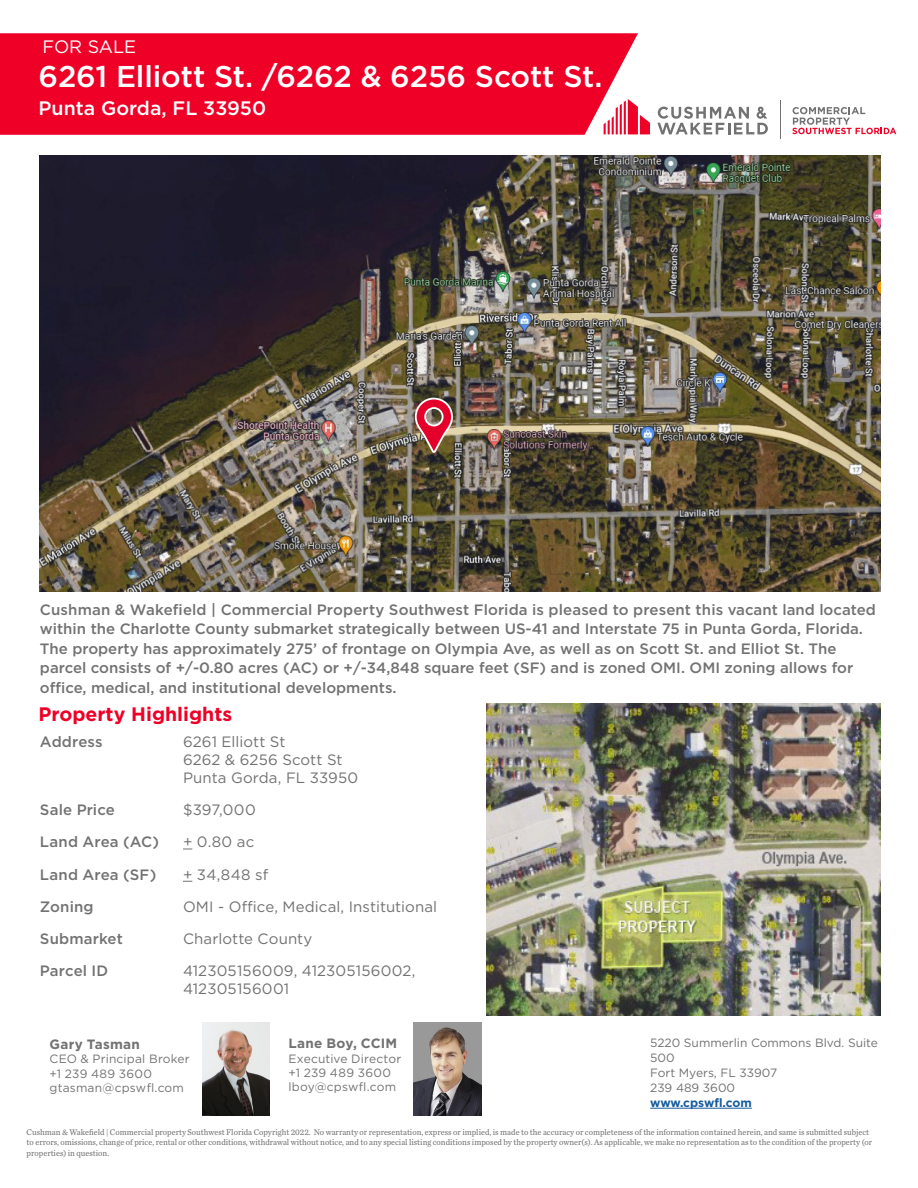
<style>
.page{position:relative;width:918px;height:1188px;background:#fff}
.page>*{position:absolute;margin:0;border:0;box-sizing:border-box;transform-origin:0 0}
.Property_Name___Addr{font:500 30px "Gotham";letter-spacing:-.005em;color:#fff}
.Property_Name___Addr-2{font:500 19.5px "Gotham";color:#fff}
.Section_Head_-_red{font:700 19.5px "Gotham";color:#ef0027}
.Banner_Callout_Text{font:18px "Gotham";color:#fff}
.Body_Text{font:500 15px/19.5px "Gotham";color:#717271}
.Table_text_-_small{font:15px/18px "Gotham";letter-spacing:.01em;color:#717271}
.Table_text_-_small-2{font:500 15px "Gotham";letter-spacing:.01em;color:#717271}
.Broker_Name{font:700 13.5px "Gotham";letter-spacing:.02em;color:#717271}
.Broker_Contact_Small{font:12px/14.4px "Gotham";letter-spacing:.015em;color:#717271}
.Company_Address_Text{font:12px/15px "Gotham";color:#717271}
.URL{font:700 12px "Gotham";letter-spacing:-.005em;color:#175d9e}
.disclaimer{font:8.7px/10.4px "Chronicle Text G2";color:#717271;scale:.95 1}
</style>
<div class="page">
<div style="left:0;top:33px;width:638px;height:102px;background:#ef0027"></div>
<hr style="left:650px;top:1108px;width:102px;height:1px;background:#175d9e">
<hr style="left:780px;top:100px;width:1px;height:39px;background:#717271">
<svg style="left:604px;top:99px;width:46px;height:35px"></svg>
<svg style="left:657px;top:107px;width:111px;height:27px"></svg>
<svg style="left:792px;top:107px;width:104px;height:27px"></svg>
<img style="left:413px;top:1023px;width:68px;height:93px">
<img style="left:40px;top:156px;width:840px;height:436px">
<svg style="left:415px;top:397px;width:39px;height:56px;background:#b15557"></svg>
<img style="left:487px;top:704px;width:393px;height:311px">
<img style="left:203px;top:1023px;width:66px;height:93px">
<p class="Banner_Callout_Text" style="left:42px;top:35px;width:95px">FOR SALE</p>
<p class="Property_Name___Addr" style="left:39px;top:56px;width:565px">6261 Elliott St. /6262 &amp; 6256 Scott St.</p>
<p class="Property_Name___Addr-2" style="left:39px;top:95px;width:229px">Punta Gorda, FL 33950</p>
<p class="Body_Text" style="left:40px;top:599px;width:837px">Cushman &amp; Wakefield | Commercial Property Southwest Florida is pleased to present this vacant land located within the Charlotte County submarket strategically between US-41 and Interstate 75 in Punta Gorda, Florida.<br>The property has approximately 275’ of frontage on Olympia Ave, as well as on Scott St. and Elliot St. The parcel consists of +/-0.80 acres (AC) or +/-34,848 square feet (SF) and is zoned OMI. OMI zoning allows for office, medical, and institutional developments.</p>
<p class="Section_Head_-_red" style="left:39px;top:701px;width:195px">Property Highlights</p>
<p class="Table_text_-_small-2" style="left:40px;top:732px;width:64px">Address</p>
<p class="Table_text_-_small" style="left:183px;top:732px;width:104px">6261 Elliott St</p>
<p class="Table_text_-_small" style="left:183px;top:750px;width:161px">6262 &amp; 6256 Scott St</p>
<p class="Table_text_-_small" style="left:183px;top:768px;width:177px">Punta Gorda, FL 33950</p>
<p class="Table_text_-_small-2" style="left:40px;top:800px;width:76px">Sale Price</p>
<p class="Table_text_-_small" style="left:183px;top:801px;width:74px">$397,000</p>
<p class="Table_text_-_small-2" style="left:40px;top:832px;width:121px">Land Area (AC)</p>
<p class="Table_text_-_small" style="left:183px;top:833px;width:73px">+ 0.80 ac</p>
<p class="Table_text_-_small-2" style="left:40px;top:865px;width:118px">Land Area (SF)</p>
<p class="Table_text_-_small" style="left:183px;top:865px;width:87px">+ 34,848 sf</p>
<p class="Table_text_-_small-2" style="left:40px;top:897px;width:55px">Zoning</p>
<p class="Table_text_-_small" style="left:183px;top:897px;width:256px">OMI - Office, Medical, Institutional</p>
<p class="Table_text_-_small-2" style="left:40px;top:929px;width:84px">Submarket</p>
<p class="Table_text_-_small" style="left:183px;top:930px;width:131px">Charlotte County</p>
<p class="Table_text_-_small-2" style="left:40px;top:961px;width:70px">Parcel ID</p>
<p class="Table_text_-_small" style="left:183px;top:962px;width:234px">412305156009, 412305156002,<br>412305156001</p>
<p class="Company_Address_Text" style="left:650px;top:1035px;width:229px">5220 Summerlin Commons Blvd. Suite<br>500</p>
<p class="Company_Address_Text" style="left:650px;top:1065px;width:129px">Fort Myers, FL 33907<br>239 489 3600</p>
<p class="URL" style="left:650px;top:1095px;width:103px">www.cpswfl.com</p>
<p class="disclaimer" style="left:27px;top:1126px;width:892px">Cushman &amp; Wakefield | Commercial property Southwest Florida Copyright 2022. No warranty or representation, express or implied, is made to the accuracy or completeness of the information contained herein, and same is submitted subject to errors, omissions, change of price, rental or other conditions, withdrawal without notice, and to any special listing conditions imposed by the property owner(s). As applicable, we make no representation as to the condition of the property (or properties) in question.</p>
<p class="Broker_Name" style="left:289px;top:1034px;width:110px">Lane Boy, CCIM</p>
<p class="Broker_Contact_Small" style="left:289px;top:1051px;width:114px">Executive Director +1 239 489 3600 lboy@cpswfl.com</p>
<p class="Broker_Name" style="left:50px;top:1035px;width:92px">Gary Tasman</p>
<p class="Broker_Contact_Small" style="left:50px;top:1052px;width:142px">CEO &amp; Principal Broker +1 239 489 3600 gtasman@cpswfl.com</p>
</div>
